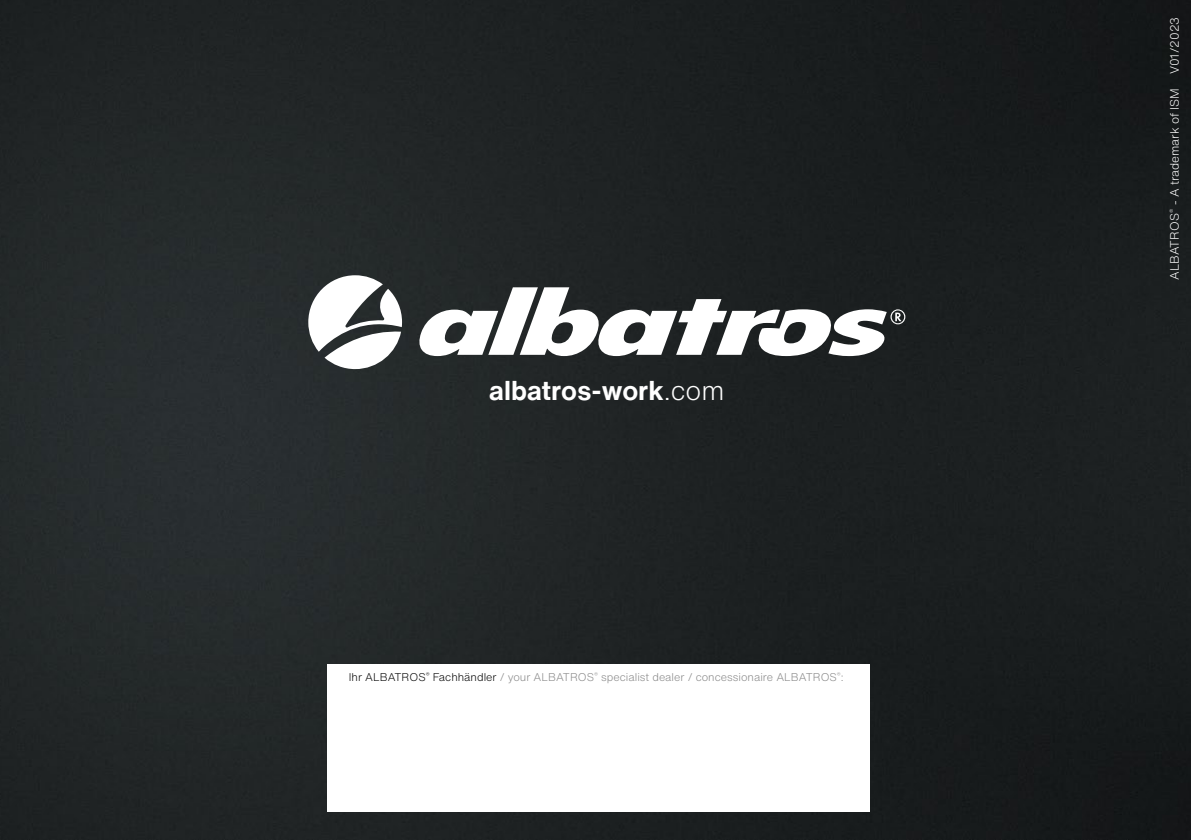
<style>
.page{position:relative;width:1191px;height:840px;background:#fff}
.page>*{position:absolute;margin:0;border:0;box-sizing:border-box;transform-origin:0 0}
.t1{font:700 26.8px "Helvetica Now Text";color:#fff}
.t2{font:300 12px "Helvetica Now Text";color:#fff}
.t3{font:300 11px "Helvetica Now Text";color:#878787}
.s1{font-weight:300}
.s2{color:#000}
</style>
<div class="page">
<img style="left:0;top:0;width:1191px;height:839px">
<div style="left:327px;top:663px;width:542px;height:148px;background:#fff"></div>
<svg style="left:308px;top:275px;width:94px;height:94px"></svg>
<svg style="left:418px;top:287px;width:487px;height:69px"></svg>
<h1 class="t1" style="left:489px;top:370px;width:237px">albatros-work<span class="s1">.com</span></h1>
<p class="t3" style="left:349px;top:668px;width:496px"><span class="s2">Ihr ALBATROS</span><sup>®</sup> <span class="s2">Fachhändler</span> / your ALBATROS<sup>®</sup> specialist dealer / concessionaire ALBATROS<sup>®</sup>:</p>
<p class="t2" style="left:1165px;top:280px;width:264px;rotate:-90deg">ALBATROS<sup>®</sup> - A trademark of ISM V01/2023</p>
</div>
